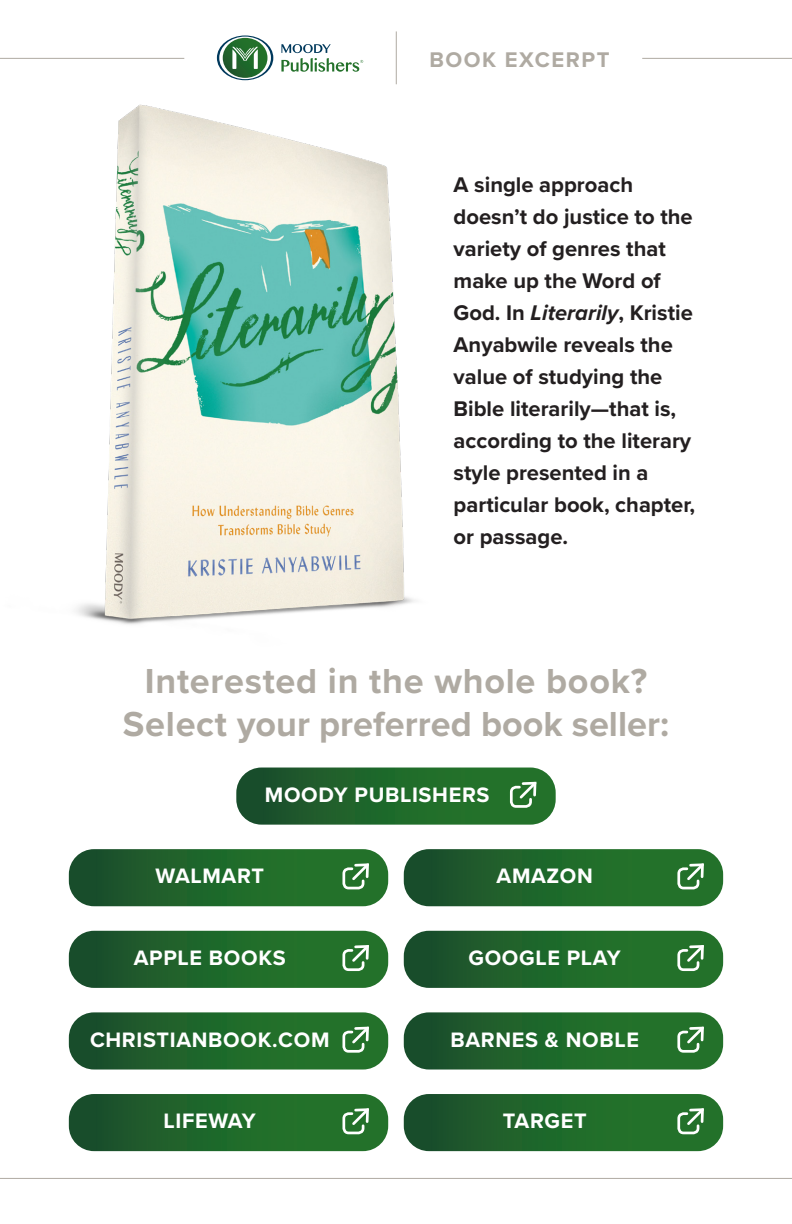
<style>
.page{position:relative;width:792px;height:1224px;background:#fff}
.page>*{position:absolute;margin:0;border:0;box-sizing:border-box;transform-origin:0 0}
.t1{font:700 36px/43.2px "Proxima Nova";letter-spacing:.02em;color:#afaaa2;text-align:center}
.t2{font:700 22px/32px "Proxima Nova";color:#231f20}
.t3{font:700 22px "Proxima Nova";letter-spacing:.07em;color:#afaaa2}
.t4{font:700 21.6px "Proxima Nova";letter-spacing:.03em;color:#fff}
.s1{font-style:italic}
</style>
<div class="page">
<hr style="left:0;top:1178px;width:792px;height:1px;background:#afaaa2">
<img style="left:76px;top:104px;width:339px;height:521px">
<svg style="left:69px;top:1012px;width:319px;height:58px;background:#2c6e36"></svg>
<svg style="left:404px;top:1012px;width:319px;height:58px;background:#2c6e36"></svg>
<svg style="left:69px;top:1094px;width:319px;height:57px;background:#296c33"></svg>
<svg style="left:404px;top:1094px;width:319px;height:57px;background:#296c33"></svg>
<svg style="left:404px;top:931px;width:319px;height:57px;background:#296c34"></svg>
<svg style="left:69px;top:931px;width:319px;height:57px;background:#296c34"></svg>
<svg style="left:69px;top:849px;width:319px;height:57px;background:#296c34"></svg>
<svg style="left:404px;top:849px;width:319px;height:57px;background:#296c34"></svg>
<svg style="left:236px;top:768px;width:320px;height:57px;background:#2b6d35"></svg>
<hr style="left:0;top:58px;width:184px;height:1px;background:#afaaa2">
<hr style="left:642px;top:58px;width:150px;height:1px;background:#afaaa2">
<hr style="left:396px;top:31px;width:1px;height:53px;background:#afaaa2">
<svg style="left:217px;top:35px;width:56px;height:45px"></svg>
<svg style="left:281px;top:44px;width:82px;height:28px"></svg>
<p class="t3" style="left:429px;top:43px;width:182px">BOOK EXCERPT</p>
<p class="t2" style="left:454px;top:168px;width:243px">A single approach doesn’t do justice to the variety of genres that make up the Word of<br>God. In <span class="s1">Literarily</span>, Kristie<br>Anyabwile reveals the value of studying the<br>Bible literarily—that is, according to the literary style presented in a particular book, chapter, or passage.</p>
<p class="t1" style="left:123px;top:658px;width:548px">Interested in the whole book?<br>Select your preferred book seller:</p>
<p class="t4" style="left:265px;top:778px;width:226px">MOODY PUBLISHERS</p>
<p class="t4" style="left:156px;top:860px;width:110px">WALMART</p>
<p class="t4" style="left:497px;top:860px;width:98px">AMAZON</p>
<p class="t4" style="left:134px;top:942px;width:153px">APPLE BOOKS</p>
<p class="t4" style="left:469px;top:942px;width:154px">GOOGLE PLAY</p>
<p class="t4" style="left:90px;top:1023px;width:241px">CHRISTIANBOOK.COM</p>
<p class="t4" style="left:450px;top:1023px;width:190px">BARNES &amp; NOBLE</p>
<p class="t4" style="left:164px;top:1105px;width:94px">LIFEWAY</p>
<p class="t4" style="left:503px;top:1105px;width:85px">TARGET</p>
</div>
